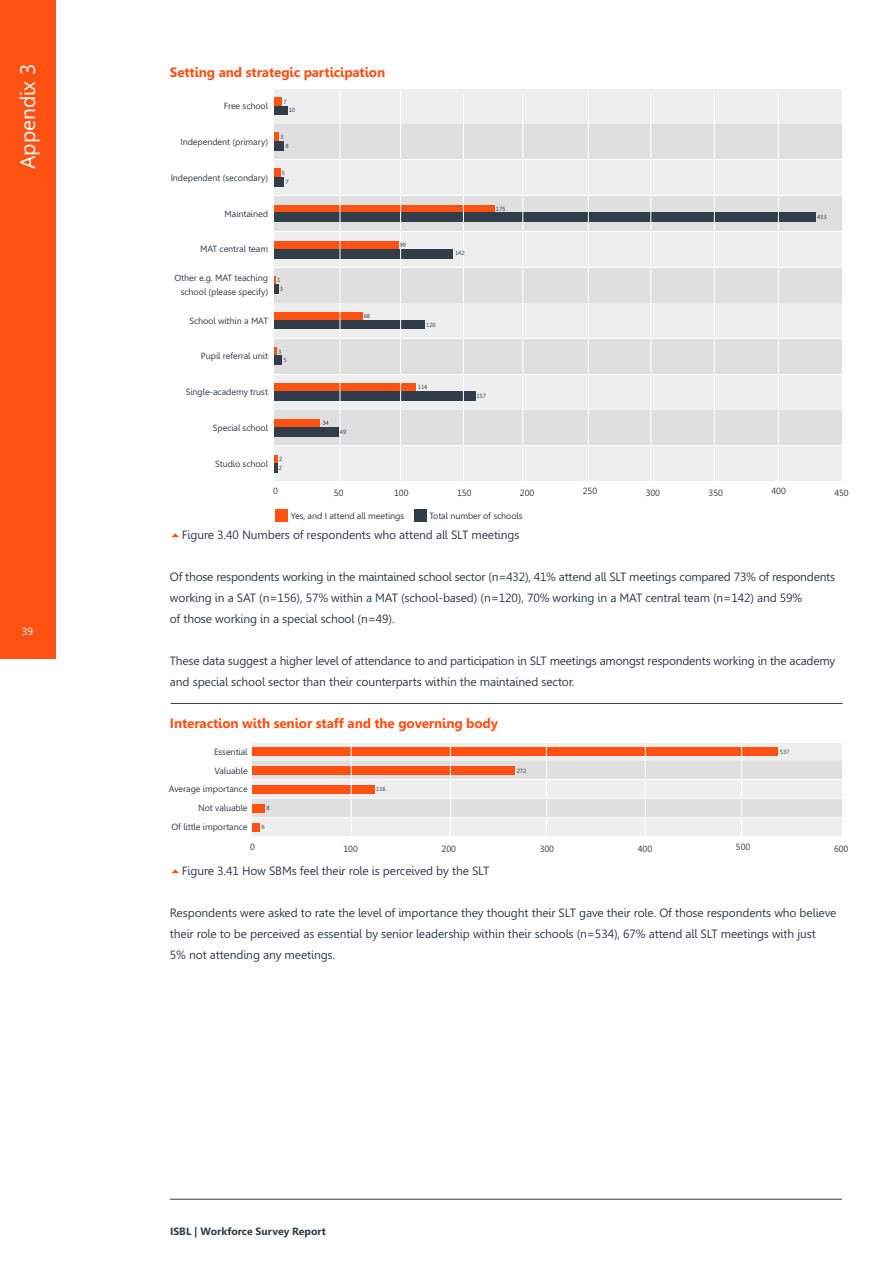
<style>
.page{position:relative;width:893px;height:1263px;background:#fff}
.page>*{position:absolute;margin:0;border:0;box-sizing:border-box;transform-origin:0 0}
.t1{font:21px "Leelawadee";color:#fff}
.t2{font:700 13.5px "Leelawadee";letter-spacing:-.01em;color:#ff5112}
.t3{font:12px/21px "Leelawadee";letter-spacing:-.01em;color:#313e49}
.t4{font:700 10.5px "Leelawadee";color:#313e49}
.t5{font:10.5px "Leelawadee";color:#fff}
.t6{font:9px/18.9px "Leelawadee";letter-spacing:-.01em;color:#313e49;text-align:right}
.t7{font:6px/8.7px "Leelawadee";letter-spacing:-.01em;color:#313e49;text-align:center}
</style>
<div class="page">
<div style="left:0;top:604px;width:55px;height:55px;background:#ff5112"></div>
<hr style="left:170px;top:1199px;width:672px;height:1px;background:#313e49">
<div style="left:274px;top:89px;width:568px;height:34px;background:#eeeeef"></div>
<div style="left:274px;top:98px;width:8px;height:8px;background:#ff5112"></div>
<div style="left:274px;top:106px;width:13px;height:9px;background:#313e49"></div>
<div style="left:274px;top:125px;width:568px;height:34px;background:#e0dfe0"></div>
<div style="left:274px;top:133px;width:5px;height:8px;background:#ff5112"></div>
<div style="left:274px;top:141px;width:10px;height:9px;background:#313e49"></div>
<div style="left:274px;top:161px;width:568px;height:34px;background:#eeeeef"></div>
<div style="left:274px;top:168px;width:7px;height:9px;background:#ff5112"></div>
<div style="left:274px;top:177px;width:10px;height:9px;background:#313e49"></div>
<div style="left:274px;top:196px;width:568px;height:34px;background:#e0dfe0"></div>
<div style="left:274px;top:205px;width:220px;height:8px;background:#ff5112"></div>
<div style="left:274px;top:213px;width:542px;height:9px;background:#313e49"></div>
<div style="left:274px;top:232px;width:567px;height:34px;background:#eeeeef"></div>
<div style="left:274px;top:241px;width:124px;height:8px;background:#ff5112"></div>
<div style="left:274px;top:249px;width:179px;height:9px;background:#313e49"></div>
<div style="left:274px;top:268px;width:568px;height:34px;background:#e0dfe0"></div>
<hr style="left:274px;top:284px;width:4px;height:10px;background:#313e49">
<div style="left:274px;top:304px;width:568px;height:34px;background:#eeeeef"></div>
<div style="left:274px;top:312px;width:88px;height:9px;background:#ff5112"></div>
<div style="left:274px;top:321px;width:151px;height:8px;background:#313e49"></div>
<div style="left:274px;top:339px;width:568px;height:34px;background:#e0dfe0"></div>
<svg style="left:274px;top:347px;width:3px;height:9px"></svg>
<div style="left:274px;top:356px;width:8px;height:9px;background:#313e49"></div>
<div style="left:274px;top:375px;width:567px;height:34px;background:#eeeeef"></div>
<div style="left:274px;top:383px;width:142px;height:9px;background:#ff5112"></div>
<div style="left:274px;top:391px;width:201px;height:10px;background:#313e49"></div>
<div style="left:274px;top:411px;width:568px;height:34px;background:#e0dfe0"></div>
<div style="left:274px;top:447px;width:568px;height:34px;background:#eeeeef"></div>
<div style="left:274px;top:419px;width:46px;height:8px;background:#ff5112"></div>
<div style="left:274px;top:427px;width:64px;height:9px;background:#313e49"></div>
<hr style="left:340px;top:89px;width:1px;height:428px;background:#fff">
<hr style="left:400px;top:89px;width:1px;height:428px;background:#fff">
<hr style="left:522px;top:93px;width:1px;height:429px;background:#fff">
<hr style="left:588px;top:93px;width:1px;height:429px;background:#fff">
<hr style="left:650px;top:93px;width:1px;height:429px;background:#fff">
<hr style="left:714px;top:93px;width:1px;height:429px;background:#fff">
<hr style="left:778px;top:93px;width:1px;height:429px;background:#fff">
<hr style="left:463px;top:93px;width:1px;height:429px;background:#fff">
<svg style="left:274px;top:455px;width:4px;height:17px"></svg>
<div style="left:275px;top:509px;width:13px;height:13px;background:#ff5112"></div>
<div style="left:414px;top:509px;width:12px;height:13px;background:#313e49"></div>
<div style="left:252px;top:743px;width:590px;height:17px;background:#eeeeef"></div>
<div style="left:252px;top:747px;width:526px;height:9px;background:#ff5112"></div>
<div style="left:252px;top:762px;width:590px;height:17px;background:#e0dfe0"></div>
<div style="left:252px;top:766px;width:263px;height:9px;background:#ff5112"></div>
<div style="left:252px;top:781px;width:590px;height:17px;background:#eeeeef"></div>
<div style="left:252px;top:785px;width:123px;height:8px;background:#ff5112"></div>
<div style="left:252px;top:800px;width:590px;height:17px;background:#e0dfe0"></div>
<div style="left:252px;top:804px;width:13px;height:8px;background:#ff5112"></div>
<div style="left:252px;top:818px;width:590px;height:17px;background:#eeeeef"></div>
<div style="left:252px;top:823px;width:8px;height:8px;background:#ff5112"></div>
<hr style="left:351px;top:743px;width:1px;height:93px;background:#fff">
<hr style="left:450px;top:743px;width:1px;height:93px;background:#fff">
<hr style="left:546px;top:743px;width:1px;height:93px;background:#fff">
<hr style="left:645px;top:744px;width:1px;height:93px;background:#fff">
<hr style="left:741px;top:744px;width:1px;height:93px;background:#fff">
<hr style="left:171px;top:703px;width:672px;height:1px;background:#313e49">
<div style="left:0;top:0;width:55px;height:608px;background:#ff5112"></div>
<h1 class="t1" style="left:20px;top:169px;width:107px;rotate:-90deg">Appendix 3</h1>
<p class="t5" style="left:22px;top:627px;width:13px">39</p>
<p class="t2" style="left:170px;top:67px;width:217px">Setting and strategic participation</p>
<p class="t6" style="left:224px;top:98px;width:46px">Free school</p>
<p class="t6" style="left:180px;top:133px;width:89px">Independent (primary)</p>
<p class="t6" style="left:171px;top:169px;width:99px">Independent (secondary)</p>
<p class="t6" style="left:225px;top:205px;width:45px">Maintained</p>
<p class="t6" style="left:200px;top:241px;width:69px">MAT central team</p>
<p class="t6" style="left:175px;top:272px;width:95px;line-height:13.5px">Other e.g. MAT teaching school (please specify)</p>
<p class="t6" style="left:189px;top:312px;width:80px">School within a MAT</p>
<p class="t6" style="left:201px;top:348px;width:69px">Pupil referral unit</p>
<p class="t6" style="left:186px;top:383px;width:84px">Single-academy trust</p>
<p class="t6" style="left:213px;top:419px;width:57px">Special school</p>
<p class="t6" style="left:215px;top:455px;width:54px">Studio school</p>
<p class="t7" style="left:284px;top:98px;width:5px">7</p>
<p class="t7" style="left:289px;top:107px;width:8px">10</p>
<p class="t7" style="left:280px;top:133px;width:5px">3</p>
<p class="t7" style="left:286px;top:142px;width:5px">8</p>
<p class="t7" style="left:282px;top:169px;width:5px">5</p>
<p class="t7" style="left:286px;top:178px;width:5px">7</p>
<p class="t7" style="left:277px;top:276px;width:7px">1<br>3</p>
<p class="t7" style="left:278px;top:348px;width:5px">3</p>
<p class="t7" style="left:283px;top:356px;width:5px">5</p>
<p class="t7" style="left:279px;top:455px;width:5px;text-align:left">2<br>2</p>
<p class="t7" style="left:364px;top:312px;width:8px">68</p>
<p class="t7" style="left:322px;top:419px;width:8px">34</p>
<p class="t7" style="left:340px;top:428px;width:8px">49</p>
<p class="t7" style="left:400px;top:241px;width:8px">99</p>
<p class="t7" style="left:426px;top:321px;width:11px">120</p>
<p class="t7" style="left:418px;top:383px;width:11px">114</p>
<p class="t7" style="left:455px;top:250px;width:11px">142</p>
<p class="t7" style="left:496px;top:205px;width:11px">175</p>
<p class="t7" style="left:476px;top:392px;width:11px">157</p>
<p class="t6" style="left:273px;top:483px;width:6px">0</p>
<p class="t6" style="left:334px;top:484px;width:11px">50</p>
<p class="t6" style="left:394px;top:484px;width:16px">100</p>
<p class="t6" style="left:457px;top:484px;width:16px">150</p>
<p class="t6" style="left:520px;top:484px;width:16px">200</p>
<p class="t6" style="left:583px;top:483px;width:16px">250</p>
<p class="t6" style="left:646px;top:484px;width:16px">300</p>
<p class="t6" style="left:291px;top:507px;width:115px">Yes, and I attend all meetings</p>
<p class="t6" style="left:429px;top:507px;width:95px">Total number of schools</p>
<p class="t7" style="left:817px;top:213px;width:11px">433</p>
<p class="t6" style="left:709px;top:484px;width:16px">350</p>
<p class="t6" style="left:771px;top:483px;width:16px">400</p>
<p class="t6" style="left:834px;top:484px;width:16px">450</p>
<p class="t3" style="left:182px;top:525px;width:339px">Figure 3.40 Numbers of respondents who attend all SLT meetings</p>
<p class="t3" style="left:170px;top:567px;width:667px">Of those respondents working in the maintained school sector (n=432), 41% attend all SLT meetings compared 73% of respondents working in a SAT (n=156), 57% within a MAT (school-based) (n=120), 70% working in a MAT central team (n=142) and 59%<br>of those working in a special school (n=49).</p>
<p class="t3" style="left:170px;top:651px;width:667px">These data suggest a higher level of attendance to and participation in SLT meetings amongst respondents working in the academy and special school sector than their counterparts within the maintained sector.</p>
<p class="t2" style="left:170px;top:718px;width:330px">Interaction with senior staff and the governing body</p>
<p class="t6" style="left:169px;top:743px;width:80px">Essential<br>Valuable<br>Average importance<br>Not valuable<br>Of little importance</p>
<p class="t7" style="left:267px;top:804px;width:5px">8</p>
<p class="t7" style="left:261px;top:823px;width:5px">6</p>
<p class="t7" style="left:376px;top:785px;width:11px">116</p>
<p class="t7" style="left:517px;top:767px;width:11px">272</p>
<p class="t7" style="left:780px;top:748px;width:11px">537</p>
<p class="t6" style="left:250px;top:839px;width:6px">0</p>
<p class="t6" style="left:343px;top:840px;width:16px">100</p>
<p class="t6" style="left:442px;top:840px;width:16px">200</p>
<p class="t6" style="left:540px;top:840px;width:16px">300</p>
<p class="t6" style="left:638px;top:840px;width:16px">400</p>
<p class="t6" style="left:736px;top:839px;width:16px">500</p>
<p class="t6" style="left:834px;top:840px;width:16px">600</p>
<p class="t3" style="left:182px;top:861px;width:309px">Figure 3.41 How SBMs feel their role is perceived by the SLT</p>
<p class="t3" style="left:170px;top:903px;width:668px">Respondents were asked to rate the level of importance they thought their SLT gave their role. Of those respondents who believe their role to be perceived as essential by senior leadership within their schools (n=534), 67% attend all SLT meetings with just<br>5% not attending any meetings.</p>
<p class="t4" style="left:170px;top:1227px;width:157px">ISBL | Workforce Survey Report</p>
</div>
